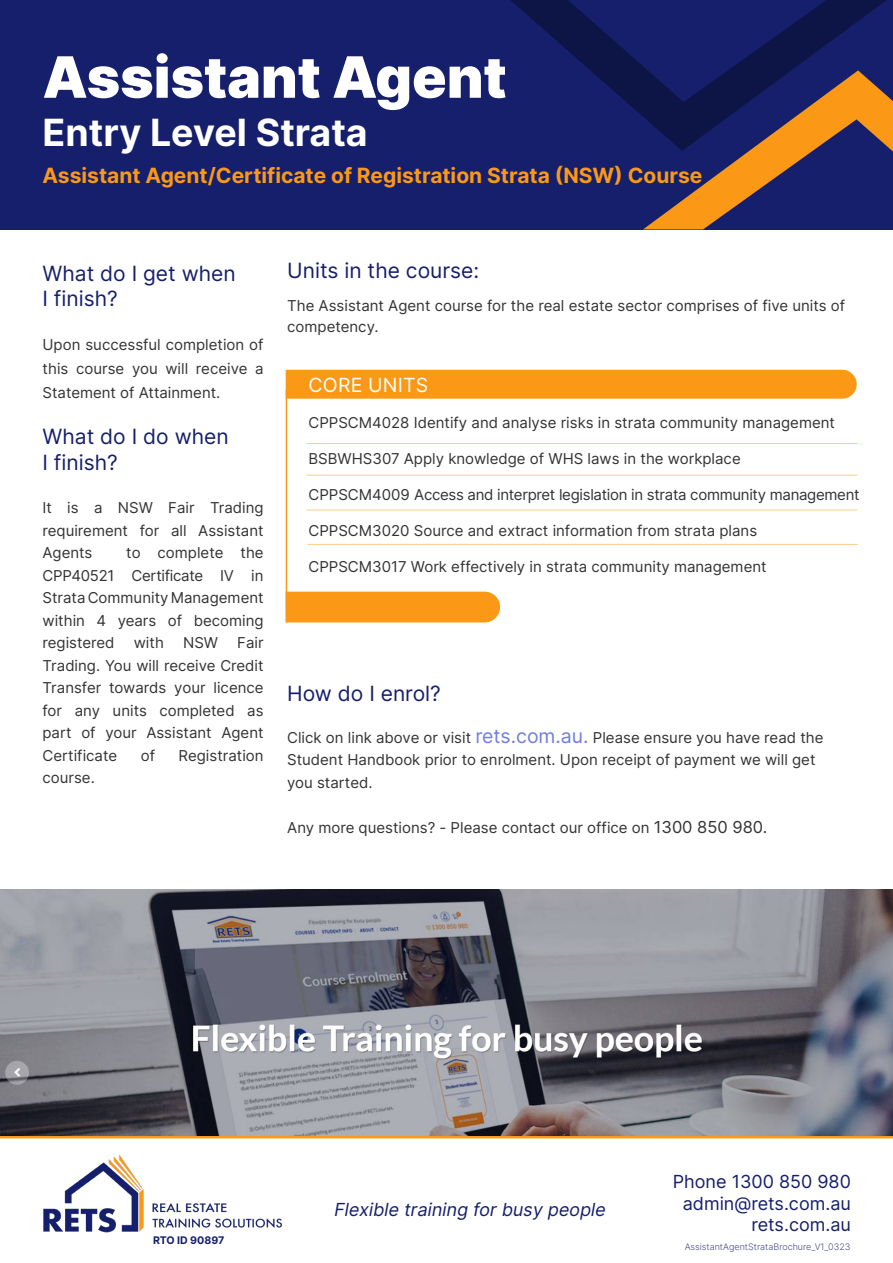
<style>
.page{position:relative;width:893px;height:1263px;background:#fff}
.page>*{position:absolute;margin:0;border:0;box-sizing:border-box;transform-origin:0 0}
.t1{font:900 57px "Inter";color:#fff}
.t2{font:700 37.5px "Inter";color:#fff}
.t3{font:21px/25.5px "Inter";color:#151f6c}
.t4{font:700 21px "Inter";color:#fb9917}
.t5{font:19.5px "Inter";letter-spacing:.01em;color:#fff}
.t6{font:18px "Inter";color:#151f6c}
.t7{font:italic 18px "Inter";color:#151f6c}
.t8{font:15px/22.5px "Inter";color:#333;text-align:justify}
.t9{font:15px "Inter";letter-spacing:-.02em;color:#333}
.t10{font:700 10.5px "Inter";color:#151f6c}
.t11{font:300 9px "Inter";color:#444c89}
.s1{font-size:19.5px;color:#727dde}
.s2{font-size:16.5px}
</style>
<div class="page">
<hr style="left:0;top:1135px;width:893px;height:3px;background:#fb9917">
<div style="left:286px;top:370px;width:571px;height:29px;background:#fb9917"></div>
<hr style="left:307px;top:443px;width:550px;height:1px;background:#fdcc8b">
<hr style="left:307px;top:475px;width:550px;height:1px;background:#fdcc8b">
<hr style="left:307px;top:544px;width:551px;height:1px;background:#fdcc8b">
<hr style="left:307px;top:510px;width:550px;height:1px;background:#fdcc8b">
<hr style="left:286px;top:390px;width:1px;height:232px;background:#fb9917">
<svg style="left:285px;top:591px;width:216px;height:32px;background:#fb9e24"></svg>
<div style="left:0;top:0;width:893px;height:229px;background:#151f6c"></div>
<svg style="left:643px;top:151px;width:250px;height:78px"></svg>
<svg style="left:510px;top:0;width:383px;height:151px"></svg>
<img style="left:1px;top:889px;width:891px;height:246px">
<img style="left:43px;top:1154px;width:239px;height:79px">
<p class="t1" style="left:43px;top:36px;width:466px">Assistant Agent</p>
<p class="t2" style="left:43px;top:105px;width:327px">Entry Level Strata</p>
<p class="t4" style="left:43px;top:160px;width:661px">Assistant Agent/Certificate of Registration Strata (NSW) Course</p>
<p class="t3" style="left:43px;top:260px;width:195px">What do I get when<br>I finish?</p>
<p class="t8" style="left:43px;top:332px;width:223px;line-height:24px">Upon successful completion of this course you will receive a Statement of Attainment.</p>
<p class="t3" style="left:43px;top:423px;width:188px">What do I do when<br>I finish?</p>
<p class="t8" style="left:43px;top:496px;width:223px">It is a NSW Fair Trading requirement for all Assistant Agents</p>
<p class="t8" style="left:43px;top:541px;width:223px;text-indent:84px">to complete the CPP40521 Certificate IV in Strata Community Management within 4 years of becoming registered</p>
<p class="t8" style="left:43px;top:631px;width:223px;text-indent:195px">Fair Trading. You will receive Credit Transfer towards your licence for any units completed as part of your Assistant Agent Certificate</p>
<p class="t8" style="left:134px;top:631px;width:32px">with</p>
<p class="t8" style="left:183px;top:631px;width:37px">NSW</p>
<p class="t8" style="left:141px;top:743px;width:16px">of</p>
<p class="t8" style="left:179px;top:743px;width:87px">Registration</p>
<p class="t8" style="left:43px;top:766px;width:54px">course.</p>
<p class="t3" style="left:287px;top:257px;width:194px">Units in the course:</p>
<p class="t8" style="left:287px;top:294px;width:559px;line-height:21px">The Assistant Agent course for the real estate sector comprises of five units of competency.</p>
<p class="t5" style="left:309px;top:370px;width:121px">CORE UNITS</p>
<p class="t8" style="left:308px;top:411px;width:528px">CPPSCM4028 Identify and analyse risks in strata community management</p>
<p class="t8" style="left:308px;top:447px;width:434px">BSBWHS307 Apply knowledge of WHS laws in the workplace</p>
<p class="t9" style="left:308px;top:483px;width:553px">CPPSCM4009 Access and interpret legislation in strata community management</p>
<p class="t8" style="left:308px;top:519px;width:450px">CPPSCM3020 Source and extract information from strata plans</p>
<p class="t8" style="left:308px;top:555px;width:460px">CPPSCM3017 Work effectively in strata community management</p>
<p class="t3" style="left:287px;top:680px;width:155px">How do I enrol?</p>
<p class="t8" style="left:287px;top:726px;width:538px;text-align:left">Click on link above or visit <span class="s1">rets.com.au.</span> Please ensure you have read the<br>Student Handbook prior to enrolment. Upon receipt of payment we will get you started.</p>
<p class="t8" style="left:287px;top:816px;width:482px">Any more questions? - Please contact our office on <span class="s2">1300 850 980.</span></p>
<p class="t10" style="left:153px;top:1232px;width:73px">RTO ID 90897</p>
<p class="t7" style="left:333px;top:1196px;width:278px">Flexible training forbusy people</p>
<p class="t6" style="left:673px;top:1168px;width:180px">Phone 1300 850 980</p>
<p class="t6" style="left:683px;top:1190px;width:170px">admin@rets.com.au</p>
<p class="t6" style="left:751px;top:1212px;width:101px">rets.com.au</p>
<p class="t11" style="left:685px;top:1240px;width:167px">AssistantAgentStrataBrochure_V1_0323</p>
</div>
